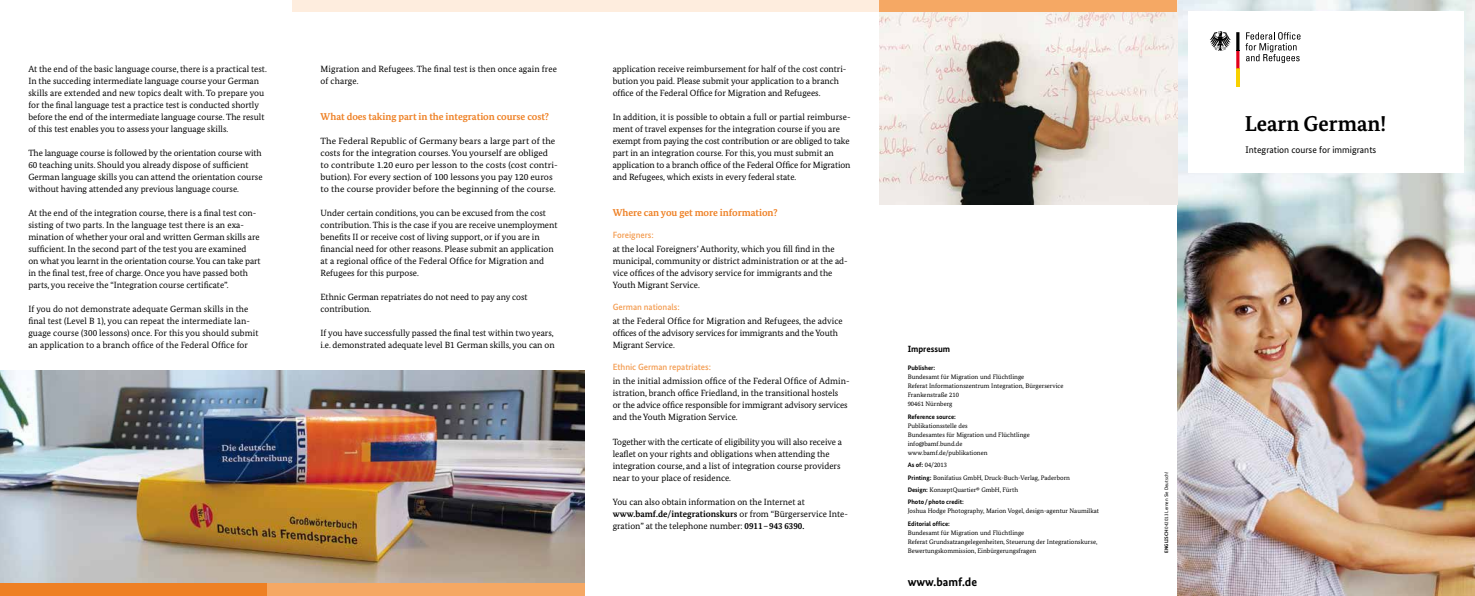
<style>
.page{position:relative;width:1475px;height:596px;background:#fff}
.page>*{position:absolute;margin:0;border:0;box-sizing:border-box;transform-origin:0 0}
.t1{font:700 21.5px "Bundes Serif";color:#000}
.t2{font:700 12px "Bundes Sans";color:#000}
.t3{font:700 10px "Bundes Serif";letter-spacing:-.005em;color:#ee8024}
.t4{font:9.5px "Bundes Sans";color:#000}
.t5{font:9px/12px "Bundes Serif";color:#000}
.t6{font:9px/12px "Bundes Serif";color:#000;scale:1.05 1}
.t7{font:500 9px "Bundes Sans";letter-spacing:-.005em;color:#f39b4f}
.t8{font:700 9px "Bundes Sans";color:#000}
.t9{font:6.5px/9px "Bundes Serif";color:#000}
.t10{font:700 6.5px "Bundes Sans";color:#000}
.t11{font:5px "Bundes Sans";color:#000}
.s1{font-weight:700}
.s2{font-family:"Bundes Sans";font-weight:700}
</style>
<div class="page">
<img style="left:1176px;top:0;width:298px;height:595px">
<div style="left:292px;top:0;width:865px;height:12px;background:#feedde"></div>
<img style="left:0;top:370px;width:584px;height:213px">
<img style="left:879px;top:12px;width:297px;height:192px">
<div style="left:154px;top:583px;width:430px;height:12px;background:#f5a864"></div>
<div style="left:0;top:583px;width:266px;height:12px;background:#ee8024"></div>
<div style="left:879px;top:0;width:297px;height:12px;background:#f5a864"></div>
<div style="left:1188px;top:11px;width:275px;height:162px;background:#fff"></div>
<svg style="left:1209px;top:31px;width:92px;height:56px"></svg>
<p class="t5" style="left:28px;top:63px;width:240px">At the end of the basic language course, there is a practical test.<br>In the succeding intermediate language course your German skills are extended and new topics dealt with. To prepare you for the final language test a practice test is conducted shortly before the end of the intermediate language course. The result of this test enables you to assess your language skills.</p>
<p class="t5" style="left:28px;top:147px;width:236px">The language course is followed by the orientation course with 60 teaching units. Should you already dispose of sufficient German language skills you can attend the orientation course without having attended any previous language course.</p>
<p class="t5" style="left:28px;top:207px;width:234px">At the end of the integration course, there is a final test con&shy;sisting of two parts. In the language test there is an exa&shy;mination of whether your oral and written German skills are sufficient. In the second part of the test you are examined<br>on what you learnt in the orientation course. You can take part in the final test, free of charge. Once you have passed both parts, you receive the “Integration course certificate”.</p>
<p class="t5" style="left:28px;top:303px;width:232px">If you do not demonstrate adequate German skills in the final test (Level B 1), you can repeat the intermediate lan&shy;guage course (300 lessons) once. For this you should submit an application to a branch office of the Federal Office for</p>
<p class="t5" style="left:320px;top:63px;width:238px">Migration and Refugees. The final test is then once again free of charge.</p>
<p class="t3" style="left:320px;top:110px;width:230px">What does taking part in the integration course cost?</p>
<p class="t6" style="left:320px;top:135px;width:228px">The Federal Republic of Germany bears a large part of the costs for the integration courses. You yourself are obliged to contribute 1.20 euro per lesson to the costs (cost contri&shy;bution). For every section of 100 lessons you pay 120 euros to the course provider before the beginning of the course.</p>
<p class="t5" style="left:320px;top:207px;width:238px">Under certain conditions, you can be excused from the cost contribution. This is the case if you are receive unemployment benefits II or receive cost of living support, or if you are in financial need for other reasons. Please submit an application at a regional office of the Federal Office for Migration and Refugees for this purpose.</p>
<p class="t5" style="left:320px;top:291px;width:208px">Ethnic German repatriates do not need to pay any cost contribution.</p>
<p class="t5" style="left:320px;top:327px;width:236px">If you have successfully passed the final test within two years, i.e. demonstrated adequate level B1 German skills, you can on</p>
<p class="t5" style="left:612px;top:63px;width:235px">application receive reimbursement for half of the cost contri&shy;bution you paid. Please submit your application to a branch office of the Federal Office for Migration and Refugees.</p>
<p class="t5" style="left:612px;top:111px;width:239px">In addition, it is possible to obtain a full or partial reimburse&shy;ment of travel expenses for the integration course if you are exempt from paying the cost contribution or are obliged to take part in an integration course. For this, you must submit an application to a branch office of the Federal Office for Migration and Refugees, which exists in every federal state.</p>
<p class="t3" style="left:612px;top:206px;width:166px">Where can you get more information?</p>
<p class="t7" style="left:612px;top:229px;width:42px">Foreigners:</p>
<p class="t5" style="left:612px;top:243px;width:236px">at the local Foreigners’ Authority, which you fill find in the municipal, community or district administration or at the ad&shy;vice offices of the advisory service for immigrants and the Youth Migrant Service.</p>
<p class="t7" style="left:612px;top:301px;width:68px">German nationals:</p>
<p class="t5" style="left:612px;top:315px;width:231px">at the Federal Office for Migration and Refugees, the advice offices of the advisory services for immigrants and the Youth<br>Migrant Service.</p>
<p class="t7" style="left:612px;top:361px;width:100px">Ethnic German repatriates:</p>
<p class="t5" style="left:612px;top:375px;width:238px">in the initial admission office of the Federal Office of Admin&shy;istration, branch office Friedland, in the transitional hostels<br>or the advice office responsible for immigrant advisory services and the Youth Migration Service.</p>
<p class="t5" style="left:612px;top:435px;width:231px">Together with the certicate of eligibility you will also receive a leaflet on your rights and obligations when attending the integration course, and a list of integration course providers near to your place of residence.</p>
<p class="t5" style="left:612px;top:495px;width:237px">You can also obtain information on the Internet at <span class="s1">www.bamf.de/integrationskurs</span> or from “Bürgerservice Inte&shy;gration” at the telephone number: <span class="s1">0911–943 6390.</span></p>
<p class="t8" style="left:907px;top:343px;width:44px">Impressum</p>
<p class="t10" style="left:907px;top:364px;width:29px">Publisher:</p>
<p class="t9" style="left:907px;top:372px;width:157px">Bundesamt für Migration und Flüchtlinge<br>Referat Informationszentrum Integration, Bürgerservice Frankenstraße 210<br>90461 Nürnberg</p>
<p class="t10" style="left:907px;top:412px;width:50px">Reference source:</p>
<p class="t9" style="left:907px;top:421px;width:124px">Publikationsstelle des<br>Bundesamtes für Migration und Flüchtlinge info@bamf.bund.de www.bamf.de/publikationen</p>
<p class="t9" style="left:907px;top:458px;width:164px;line-height:12.3px"><span class="s2">As of:</span> 04/2013<br><span class="s2">Printing:</span> Bonifatius GmbH, Druck-Buch-Verlag, Paderborn<br><span class="s2">Design:</span> KonzeptQuartier® GmbH, Fürth</p>
<p class="t10" style="left:907px;top:497px;width:58px">Photo/photo credit:</p>
<p class="t9" style="left:907px;top:506px;width:193px">Joshua Hodge Photography, Marion Vogel, design-agentur Naumilkat</p>
<p class="t10" style="left:907px;top:519px;width:44px">Editorial office:</p>
<p class="t9" style="left:907px;top:527px;width:191px">Bundesamt für Migration und Flüchtlinge<br>Referat Grundsatzangelegenheiten, Steuerung der Integrationskurse,<br>Bewertungskommission, Einbürgerungsfragen</p>
<h2 class="t2" style="left:907px;top:573px;width:71px">www.bamf.de</h2>
<p class="t11" style="left:1163px;top:552px;width:82px;rotate:-90deg"><span class="s1">ENGLISCH</span> 042013 Lernen Sie Deutsch!</p>
<h1 class="t1" style="left:1244px;top:110px;width:143px">Learn German!</h1>
<p class="t4" style="left:1245px;top:144px;width:132px">Integration course for immigrants</p>
</div>
